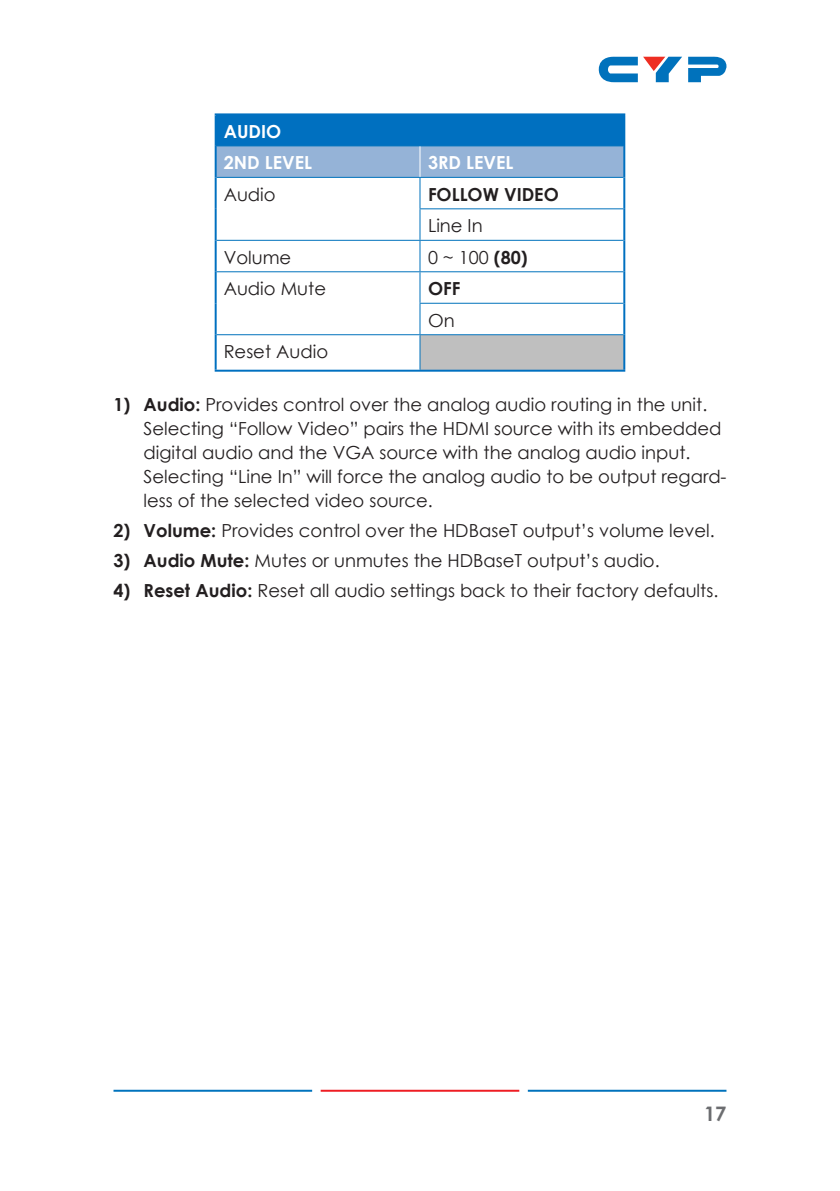
<style>
.page{position:relative;width:840px;height:1191px;background:#fff}
.page>*{position:absolute;margin:0;border:0;box-sizing:border-box;transform-origin:0 0}
.t1{font:700 20px "Century Gothic";color:#6c6d70}
.Callout_List_-_Bold{font:18px/24px "Century Gothic";color:#231f20}
.Table_C_-_Cell{font:18px "Century Gothic";color:#231f20}
.Table_A_-_Header{font:700 18px "Century Gothic";color:#fff}
.Table_C_-_Cell-2{font:700 18px "Century Gothic";color:#231f20}
.s1{font-weight:700}
</style>
<div class="page">
<hr style="left:113px;top:1089px;width:199px;height:2px;background:#0073bd">
<hr style="left:527px;top:1089px;width:199px;height:2px;background:#0072bc">
<hr style="left:320px;top:1089px;width:199px;height:2px;background:#ee1d23">
<svg style="left:688px;top:56px;width:38px;height:26px"></svg>
<svg style="left:598px;top:56px;width:83px;height:26px"></svg>
<div style="left:215px;top:114px;width:409px;height:32px;background:#0070c0"></div>
<div style="left:216px;top:146px;width:407px;height:31px;background:#95b3d7"></div>
<div style="left:420px;top:335px;width:204px;height:36px;background:#bfbfbf"></div>
<hr style="left:214px;top:113px;width:206px;height:2px;background:#0070c0">
<hr style="left:214px;top:115px;width:2px;height:31px;background:#0070c0">
<hr style="left:420px;top:113px;width:205px;height:2px;background:#0070c0">
<hr style="left:623px;top:115px;width:2px;height:31px;background:#0070c0">
<hr style="left:214px;top:146px;width:2px;height:31px;background:#0070c0">
<hr style="left:623px;top:146px;width:2px;height:31px;background:#0070c0">
<hr style="left:214px;top:177px;width:2px;height:32px;background:#0070c0">
<hr style="left:623px;top:177px;width:2px;height:32px;background:#0070c0">
<hr style="left:214px;top:209px;width:2px;height:31px;background:#0070c0">
<hr style="left:623px;top:209px;width:2px;height:31px;background:#0070c0">
<hr style="left:214px;top:240px;width:2px;height:32px;background:#0070c0">
<hr style="left:623px;top:240px;width:2px;height:32px;background:#0070c0">
<hr style="left:214px;top:272px;width:2px;height:31px;background:#0070c0">
<hr style="left:623px;top:272px;width:2px;height:31px;background:#0070c0">
<hr style="left:214px;top:303px;width:2px;height:32px;background:#0070c0">
<hr style="left:623px;top:303px;width:2px;height:32px;background:#0070c0">
<hr style="left:214px;top:335px;width:2px;height:35px;background:#0070c0">
<hr style="left:623px;top:335px;width:2px;height:35px;background:#0070c0">
<hr style="left:214px;top:370px;width:206px;height:2px;background:#0070c0">
<hr style="left:420px;top:370px;width:205px;height:2px;background:#0070c0">
<hr style="left:216px;top:145px;width:204px;height:1px;background:#0072bc">
<hr style="left:420px;top:145px;width:203px;height:1px;background:#0072bc">
<hr style="left:216px;top:177px;width:204px;height:1px;background:#0072bc">
<hr style="left:420px;top:177px;width:203px;height:1px;background:#0072bc">
<hr style="left:419px;top:178px;width:1px;height:30px;background:#0072bc">
<hr style="left:419px;top:208px;width:204px;height:1px;background:#0072bc">
<hr style="left:419px;top:209px;width:1px;height:31px;background:#0072bc">
<hr style="left:216px;top:240px;width:204px;height:1px;background:#0072bc">
<hr style="left:420px;top:240px;width:203px;height:1px;background:#0072bc">
<hr style="left:419px;top:241px;width:1px;height:30px;background:#0072bc">
<hr style="left:216px;top:271px;width:204px;height:1px;background:#0072bc">
<hr style="left:420px;top:271px;width:203px;height:1px;background:#0072bc">
<hr style="left:419px;top:272px;width:1px;height:31px;background:#0072bc">
<hr style="left:419px;top:303px;width:204px;height:1px;background:#0072bc">
<hr style="left:419px;top:304px;width:1px;height:30px;background:#0072bc">
<hr style="left:216px;top:334px;width:204px;height:1px;background:#0072bc">
<hr style="left:420px;top:334px;width:203px;height:1px;background:#0072bc">
<hr style="left:419px;top:335px;width:1px;height:35px;background:#0072bc">
<hr style="left:419px;top:146px;width:1px;height:31px;background:#fff">
<p class="Table_A_-_Header" style="left:223px;top:118px;width:59px">AUDIO</p>
<p class="Table_A_-_Header" style="left:223px;top:149px;width:90px">2ND LEVEL</p>
<p class="Table_A_-_Header" style="left:428px;top:149px;width:87px">3RD LEVEL</p>
<p class="Table_C_-_Cell" style="left:223px;top:182px;width:53px">Audio</p>
<p class="Table_C_-_Cell-2" style="left:428px;top:181px;width:132px">FOLLOW VIDEO</p>
<p class="Table_C_-_Cell" style="left:428px;top:213px;width:56px">Line In</p>
<p class="Table_C_-_Cell" style="left:223px;top:245px;width:69px">Volume</p>
<p class="Table_C_-_Cell" style="left:428px;top:245px;width:101px">0 ~ 100 <span class="s1">(80)</span></p>
<p class="Table_C_-_Cell" style="left:223px;top:276px;width:104px">Audio Mute</p>
<p class="Table_C_-_Cell-2" style="left:428px;top:275px;width:34px">OFF</p>
<p class="Table_C_-_Cell" style="left:428px;top:308px;width:28px">On</p>
<p class="Table_C_-_Cell" style="left:223px;top:339px;width:106px">Reset Audio</p>
<p class="Callout_List_-_Bold" style="left:143px;top:392px;width:584px;text-indent:-30px"><span class="s1">1) Audio:</span> Provides control over the analog audio routing in the unit.<br>Selecting “Follow Video” pairs the HDMI source with its embedded digital audio and the VGA source with the analog audio input.<br>Selecting “Line In” will force the analog audio to be output regard&shy;less of the selected video source.</p>
<p class="Callout_List_-_Bold" style="left:113px;top:518px;width:602px"><span class="s1">2) Volume:</span> Provides control over the HDBaseT output’s volume level.</p>
<p class="Callout_List_-_Bold" style="left:113px;top:548px;width:547px"><span class="s1">3) Audio Mute:</span> Mutes or unmutes the HDBaseT output’s audio.</p>
<p class="Callout_List_-_Bold" style="left:113px;top:578px;width:606px"><span class="s1">4) Reset Audio:</span> Reset all audio settings back to their factory defaults.</p>
<p class="t1" style="left:703px;top:1098px;width:24px">17</p>
</div>
